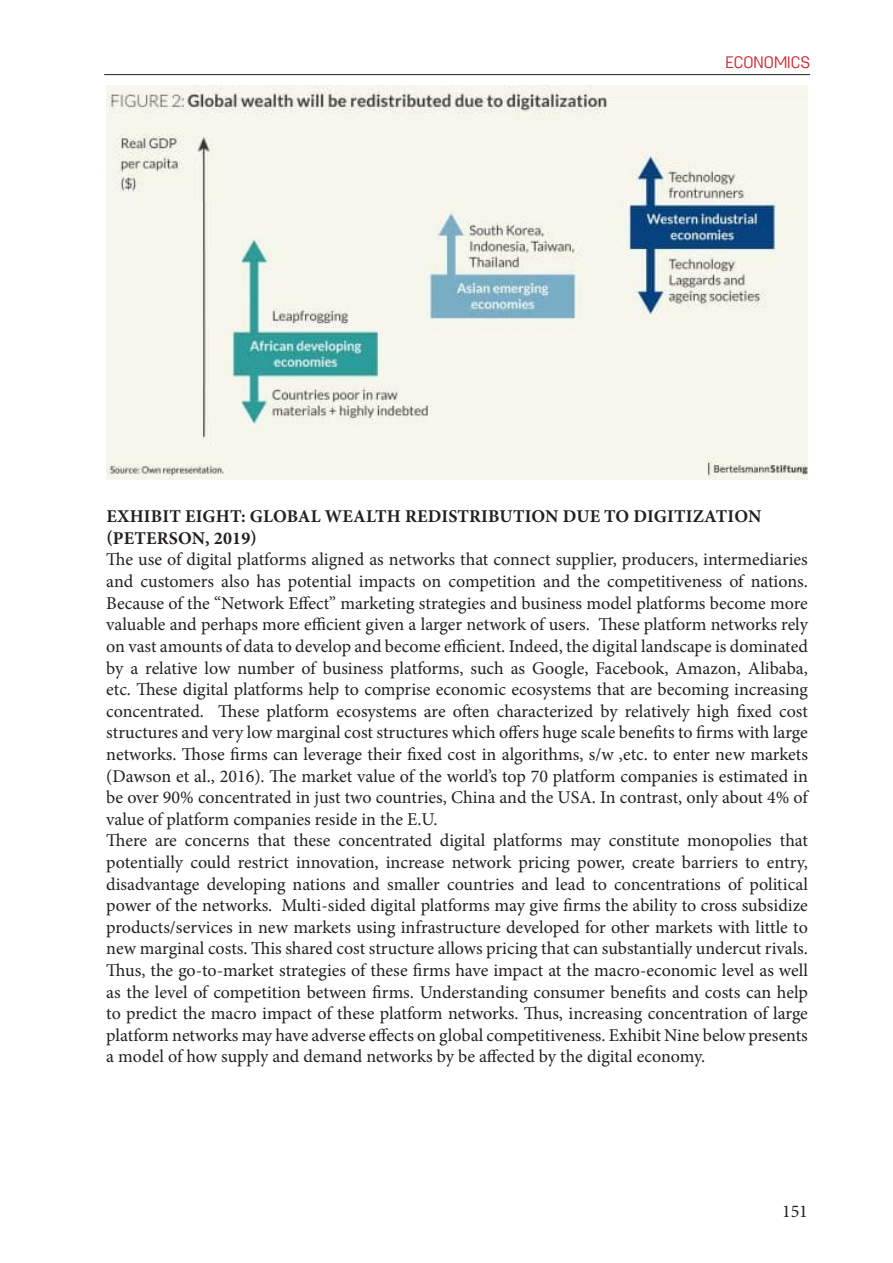
<style>
.page{position:relative;width:893px;height:1263px;background:#fff}
.page>*{position:absolute;margin:0;border:0;box-sizing:border-box;transform-origin:0 0}
.Osnovni_paragraf{font:18px/21.6px "Minion Pro";letter-spacing:-.005em;color:#231f20;text-align:justify}
.Pod_podnaslova{font:700 18px/21.6px "Minion Pro";letter-spacing:.01em;color:#231f20}
.t1{font:300 16.5px "Antartida Rnd W04";color:#d1232a}
</style>
<div class="page">
<hr style="left:104px;top:74px;width:706px;height:1px;background:#231f20">
<img style="left:106px;top:85px;width:702px;height:394px">
<p class="t1" style="left:725px;top:53px;width:86px">ECONOMICS</p>
<p class="Pod_podnaslova" style="left:106px;top:505px;width:656px">EXHIBIT EIGHT: GLOBAL WEALTH REDISTRIBUTION DUE TO DIGITIZATION (PETERSON, 2019)</p>
<p class="Osnovni_paragraf" style="left:106px;top:549px;width:703px">The use of digital platforms aligned as networks that connect supplier, producers, intermediaries and customers also has potential impacts on competition and the competitiveness of nations.<br>Because of the “Network Effect” marketing strategies and business model platforms become more valuable and perhaps more efficient given a larger network of users. These platform networks rely on vast amounts of data to develop and become efficient. Indeed, the digital landscape is dominated by a relative low number of business platforms, such as Google, Facebook, Amazon, Alibaba, etc. These digital platforms help to comprise economic ecosystems that are becoming increasing concentrated. These platform ecosystems are often characterized by relatively high fixed cost structures and very low marginal cost structures which offers huge scale benefits to firms with large networks. Those firms can leverage their fixed cost in algorithms, s/w ,etc. to enter new markets (Dawson et al., 2016). The market value of the world’s top 70 platform companies is estimated in be over 90% concentrated in just two countries, China and the USA. In contrast, only about 4% of value of platform companies reside in the E.U.</p>
<p class="Osnovni_paragraf" style="left:106px;top:830px;width:703px">There are concerns that these concentrated digital platforms may constitute monopolies that potentially could restrict innovation, increase network pricing power, create barriers to entry, disadvantage developing nations and smaller countries and lead to concentrations of political power of the networks. Multi-sided digital platforms may give firms the ability to cross subsidize products/services in new markets using infrastructure developed for other markets with little to new marginal costs. This shared cost structure allows pricing that can substantially undercut rivals.<br>Thus, the go-to-market strategies of these firms have impact at the macro-economic level as well as the level of competition between firms. Understanding consumer benefits and costs can help to predict the macro impact of these platform networks. Thus, increasing concentration of large platform networks may have adverse effects on global competitiveness. Exhibit Nine below presents a model of how supply and demand networks by be affected by the digital economy.</p>
<p class="Osnovni_paragraf" style="left:782px;top:1200px;width:27px">151</p>
</div>
